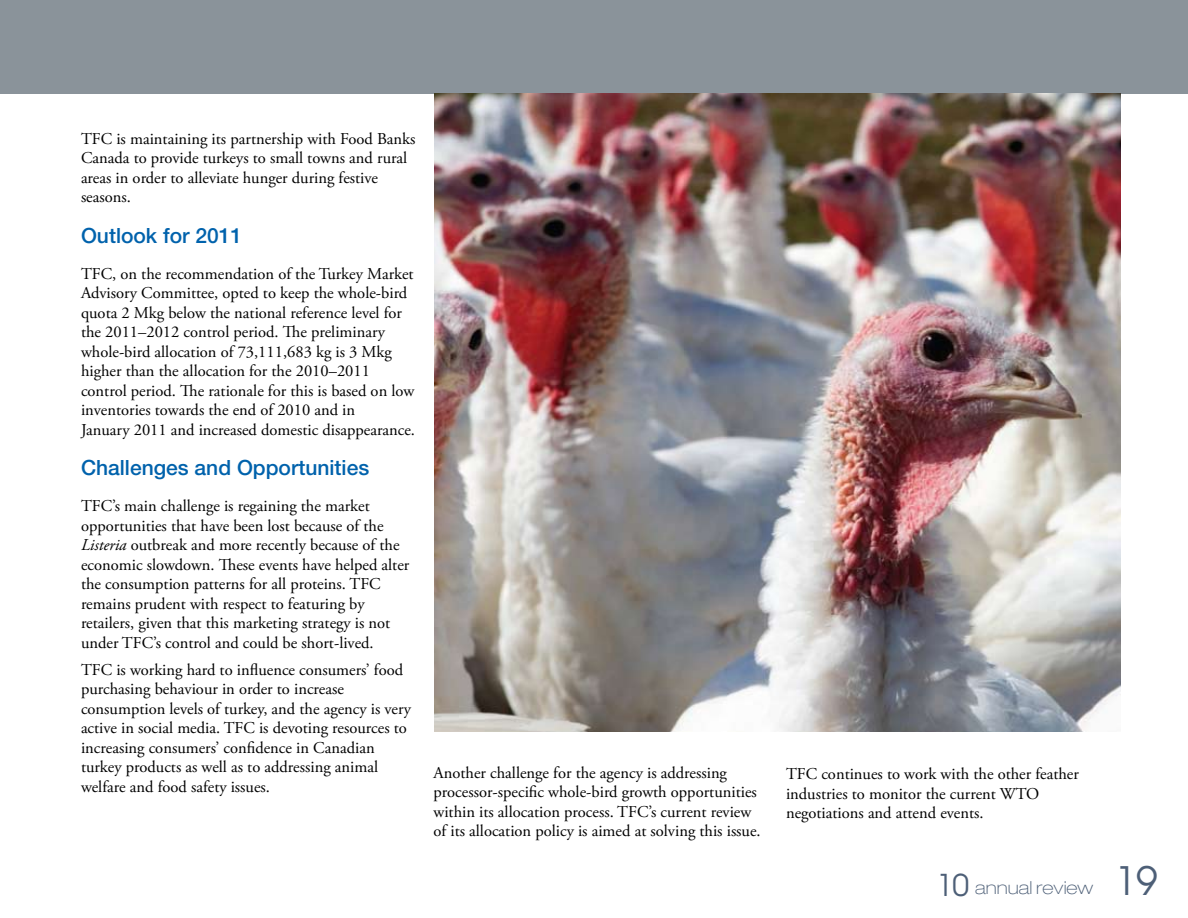
<style>
.page{position:relative;width:1188px;height:918px;background:#fff}
.page>*{position:absolute;margin:0;border:0;box-sizing:border-box;transform-origin:0 0}
.t1{font:500 21px "Helvetica Neue";color:#0062ac}
.t2{font:100 expanded 18px "Helvetica Neue";color:#4d5f77}
.t3{font:16.5px/19.5px "Adobe Garamond Pro";color:#000}
.s1{font-style:italic}
.s2{font-family:"Strogij";font-weight:400;font-stretch:normal;font-size:30px}
.s3{font-family:"Strogij";font-weight:400;font-stretch:normal;font-size:39px}
</style>
<div class="page">
<div style="left:0;top:0;width:1188px;height:93px;background:#8a939a"></div>
<img style="left:435px;top:93px;width:686px;height:638px">
<p class="t3" style="left:81px;top:129px;width:336px">TFC is maintaining its partnership with Food Banks Canada to provide turkeys to small towns and rural areas in order to alleviate hunger during festive seasons.</p>
<p class="t1" style="left:81px;top:223px;width:163px">Outlook for 2011</p>
<p class="t3" style="left:81px;top:264px;width:336px">TFC, on the recommendation of the Turkey Market Advisory Committee, opted to keep the whole-bird quota 2 Mkg below the national reference level for the 2011–2012 control period. The preliminary whole-bird allocation of 73,111,683 kg is 3 Mkg higher than the allocation for the 2010–2011 control period. The rationale for this is based on low inventories towards the end of 2010 and in<br>January 2011 and increased domestic disappearance.</p>
<p class="t1" style="left:81px;top:455px;width:290px">Challenges and Opportunities</p>
<p class="t3" style="left:81px;top:497px;width:330px">TFC’s main challenge is regaining the market opportunities that have been lost because of the <span class="s1">Listeria</span> outbreak and more recently because of the economic slowdown. These events have helped alter the consumption patterns for all proteins. TFC remains prudent with respect to featuring by retailers, given that this marketing strategy is not under TFC’s control and could be short-lived.</p>
<p class="t3" style="left:81px;top:661px;width:332px">TFC is working hard to influence consumers’ food purchasing behaviour in order to increase consumption levels of turkey, and the agency is very active in social media. TFC is devoting resources to increasing consumers’ confidence in Canadian turkey products as well as to addressing animal welfare and food safety issues.</p>
<p class="t3" style="left:434px;top:763px;width:329px">Another challenge for the agency is addressing processor-specific whole-bird growth opportunities within its allocation process. TFC’s current review of its allocation policy is aimed at solving this issue.</p>
<p class="t3" style="left:786px;top:765px;width:294px">TFC continues to work with the other feather industries to monitor the current WTO negotiations and attend events.</p>
<p class="t2" style="left:936px;top:877px;width:223px"><span class="s2">10</span> annual review <span class="s3">19</span></p>
</div>
